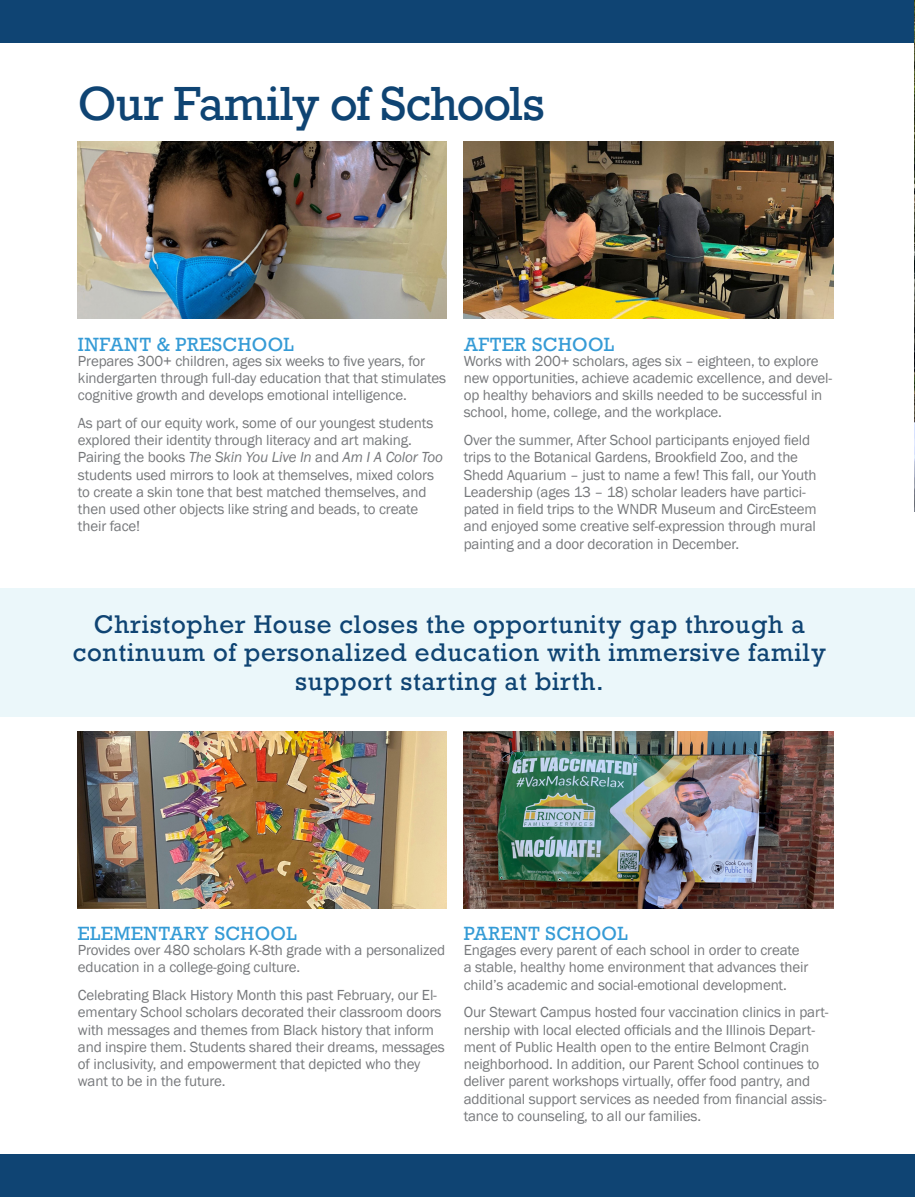
<style>
.page{position:relative;width:915px;height:1197px;background:#fff}
.page>*{position:absolute;margin:0;border:0;box-sizing:border-box;transform-origin:0 0}
.t1{font:45px "Rockwell";letter-spacing:-.025em;color:#0f4473}
.t2{font:24px/28.8px "Rockwell";letter-spacing:.03em;color:#0f4473;text-align:center}
.t3{font:18px "Rockwell";letter-spacing:.02em;color:#359bd6}
.t4{font:15px/17.2px "Franklin Gothic";letter-spacing:-.01em;color:#76787b}
.s1{font-style:italic}
</style>
<div class="page">
<div style="left:0;top:1154px;width:915px;height:43px;background:#0f4473"></div>
<div style="left:0;top:0;width:915px;height:43px;background:#0f4473"></div>
<img style="left:463px;top:142px;width:370px;height:177px">
<img style="left:463px;top:731px;width:370px;height:177px">
<img style="left:78px;top:142px;width:368px;height:176px">
<img style="left:78px;top:731px;width:368px;height:177px">
<div style="left:0;top:588px;width:914px;height:128px;background:#ebf7fa"></div>
<img style="left:914px;top:8px;width:1px;height:503px">
<p class="t1" style="left:78px;top:76px;width:469px">Our Family of Schools</p>
<p class="t3" style="left:78px;top:333px;width:218px">INFANT &amp; PRESCHOOL</p>
<p class="t4" style="left:78px;top:352px;width:369px">Prepares 300+ children, ages six weeks to five years, for kindergarten through full-day education that that stimulates cognitive growth and develops emotional intelligence.</p>
<p class="t4" style="left:78px;top:414px;width:366px">As part of our equity work, some of our youngest students explored their identity through literacy and art making.<br>Pairing the books <span class="s1">The Skin You Live In</span> and <span class="s1">Am I A Color Too </span>students used mirrors to look at themselves, mixed colors to create a skin tone that best matched themselves, and then used other objects like string and beads, to create their face!</p>
<p class="t3" style="left:463px;top:333px;width:152px">AFTER SCHOOL</p>
<p class="t4" style="left:463px;top:352px;width:370px">Works with 200+ scholars, ages six – eighteen, to explore new opportunities, achieve academic excellence, and devel&shy;op healthy behaviors and skills needed to be successful in school, home, college, and the workplace.</p>
<p class="t4" style="left:463px;top:432px;width:354px">Over the summer, After School participants enjoyed field trips to the Botanical Gardens, Brookfield Zoo, and the Shedd Aquarium – just to name a few! This fall, our Youth Leadership (ages 13 – 18) scholar leaders have partici&shy;pated in field trips to the WNDR Museum and CircEsteem and enjoyed some creative self-expression through mural painting and a door decoration in December.</p>
<p class="t2" style="left:73px;top:610px;width:754px">Christopher House closes the opportunity gap through a continuum of personalized education with immersive family support starting at birth.</p>
<p class="t3" style="left:78px;top:922px;width:220px">ELEMENTARY SCHOOL</p>
<p class="t4" style="left:78px;top:942px;width:369px">Provides over 480 scholars K-8th grade with a personalized education in a college-going culture.</p>
<p class="t4" style="left:78px;top:987px;width:368px">Celebrating Black History Month this past February, our El&shy;ementary School scholars decorated their classroom doors with messages and themes from Black history that inform and inspire them. Students shared their dreams, messages of inclusivity, and empowerment that depicted who they want to be in the future.</p>
<p class="t3" style="left:463px;top:922px;width:166px">PARENT SCHOOL</p>
<p class="t4" style="left:463px;top:942px;width:346px">Engages every parent of each school in order to create a stable, healthy home environment that advances their child’s academic and social-emotional development.</p>
<p class="t4" style="left:463px;top:1004px;width:366px">Our Stewart Campus hosted four vaccination clinics in part&shy;nership with local elected officials and the Illinois Depart&shy;ment of Public Health open to the entire Belmont Cragin neighborhood. In addition, our Parent School continues to deliver parent workshops virtually, offer food pantry, and additional support services as needed from financial assis&shy;tance to counseling, to all our families.</p>
</div>
